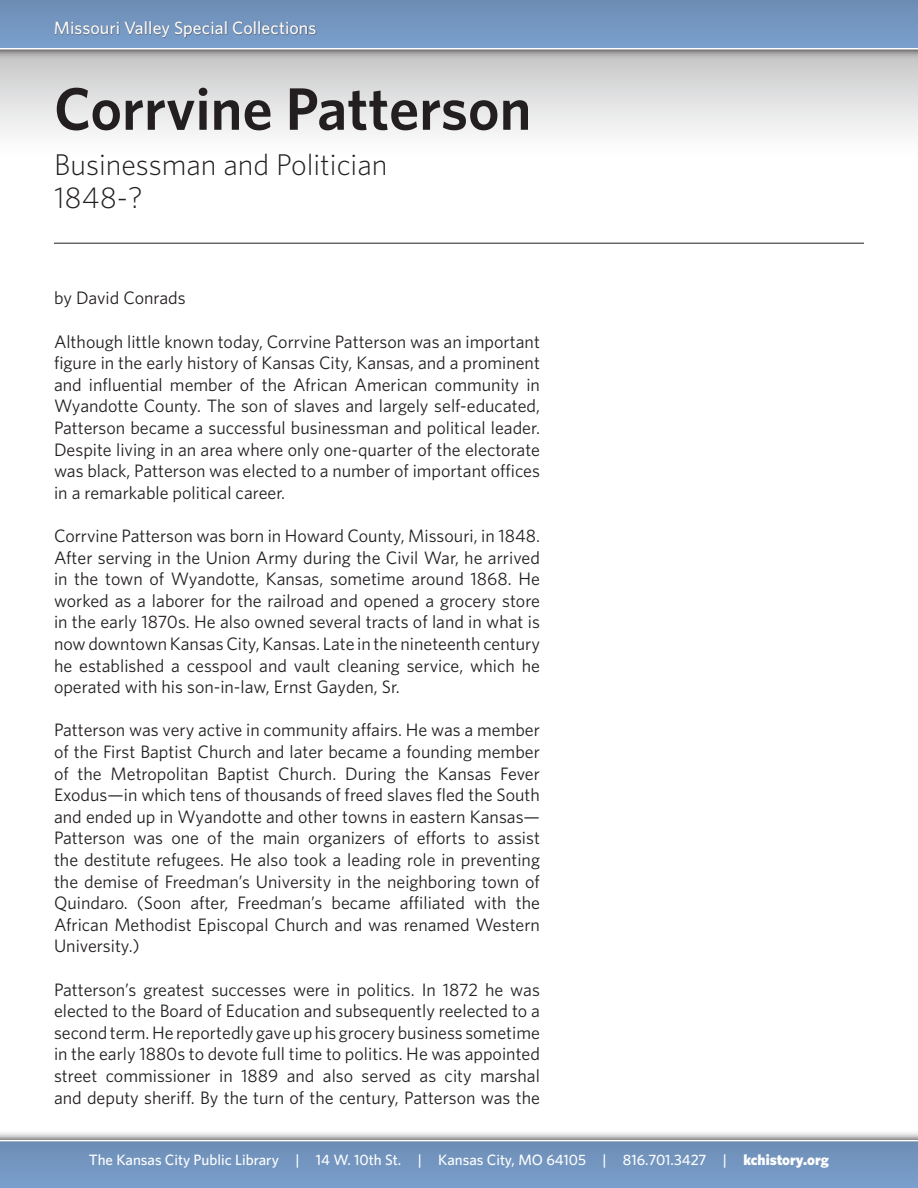
<style>
.page{position:relative;width:918px;height:1188px;background:#fff}
.page>*{position:absolute;margin:0;border:0;box-sizing:border-box;transform-origin:0 0}
.t1{font:600 60px "Whitney";color:#231f20}
.t2{font:300 30px "Whitney";color:#231f20}
.t3{font:18px/21.6px "Whitney";color:#231f20;text-align:justify}
.t4{font:500 18px "Whitney";color:#fff}
.t5{font:500 15px "Whitney";color:#fff}
.s1{font-weight:900}
</style>
<div class="page">
<div style="left:0;top:50px;width:918px;height:108px;background:linear-gradient(to bottom,#c5c5c6,#fff)"></div>
<div style="left:0;top:0;width:918px;height:60px;background:#231f20;opacity:.75"></div>
<div style="left:0;top:0;width:918px;height:48px;background:linear-gradient(to bottom,#6c8db4,#7b9fcc)"></div>
<div style="left:52px;top:16px;width:544px;height:42px;background:#231f20;opacity:.75"></div>
<div style="left:0;top:1130px;width:918px;height:58px;background:#231f20;opacity:.75"></div>
<svg style="left:0;top:1140px;width:918px;height:2px"></svg>
<div style="left:0;top:1142px;width:918px;height:46px;background:#7396c1"></div>
<hr style="left:54px;top:243px;width:810px;height:1px;background:#231f20">
<p class="t4" style="left:54px;top:17px;width:264px">Missouri Valley Special Collections</p>
<p class="t1" style="left:54px;top:73px;width:479px">Corrvine Patterson</p>
<p class="t2" style="left:54px;top:147px;width:335px">Businessman and Politician</p>
<p class="t2" style="left:54px;top:180px;width:90px">1848-?</p>
<p class="t3" style="left:54px;top:287px;width:133px">by David Conrads</p>
<p class="t3" style="left:54px;top:330px;width:488px">Although little known today, Corrvine Patterson was an important figure in the early history of Kansas City, Kansas, and a prominent and influential member of the African American community in Wyandotte County. The son of slaves and largely self-educated, Patterson became a successful businessman and political leader.<br>Despite living in an area where only one-quarter of the electorate was black, Patterson was elected to a number of important offices in a remarkable political career.</p>
<p class="t3" style="left:54px;top:525px;width:488px">Corrvine Patterson was born in Howard County, Missouri, in 1848.<br>After serving in the Union Army during the Civil War, he arrived in the town of Wyandotte, Kansas, sometime around 1868. He worked as a laborer for the railroad and opened a grocery store in the early 1870s. He also owned several tracts of land in what is now downtown Kansas City, Kansas. Late in the nineteenth century he established a cesspool and vault cleaning service, which he operated with his son-in-law, Ernst Gayden, Sr.</p>
<p class="t3" style="left:54px;top:719px;width:488px">Patterson was very active in community affairs. He was a member of the First Baptist Church and later became a founding member of the Metropolitan Baptist Church. During the Kansas Fever Exodus—in which tens of thousands of freed slaves fled the South and ended up in Wyandotte and other towns in eastern Kansas— Patterson was one of the main organizers of efforts to assist the destitute refugees. He also took a leading role in preventing the demise of Freedman’s University in the neighboring town of Quindaro. (Soon after, Freedman’s became affiliated with the African Methodist Episcopal Church and was renamed Western University.)</p>
<p class="t3" style="left:54px;top:978px;width:488px">Patterson’s greatest successes were in politics. In 1872 he was elected to the Board of Education and subsequently reelected to a second term. He reportedly gave up his grocery business sometime in the early 1880s to devote full time to politics. He was appointed street commissioner in 1889 and also served as city marshal and deputy sheriff. By the turn of the century, Patterson was the</p>
<p class="t5" style="left:89px;top:1151px;width:742px">The Kansas City Public Library | 14 W. 10th St. | Kansas City, MO 64105 | 816.701.3427 | <span class="s1">kchistory.org</span></p>
</div>
